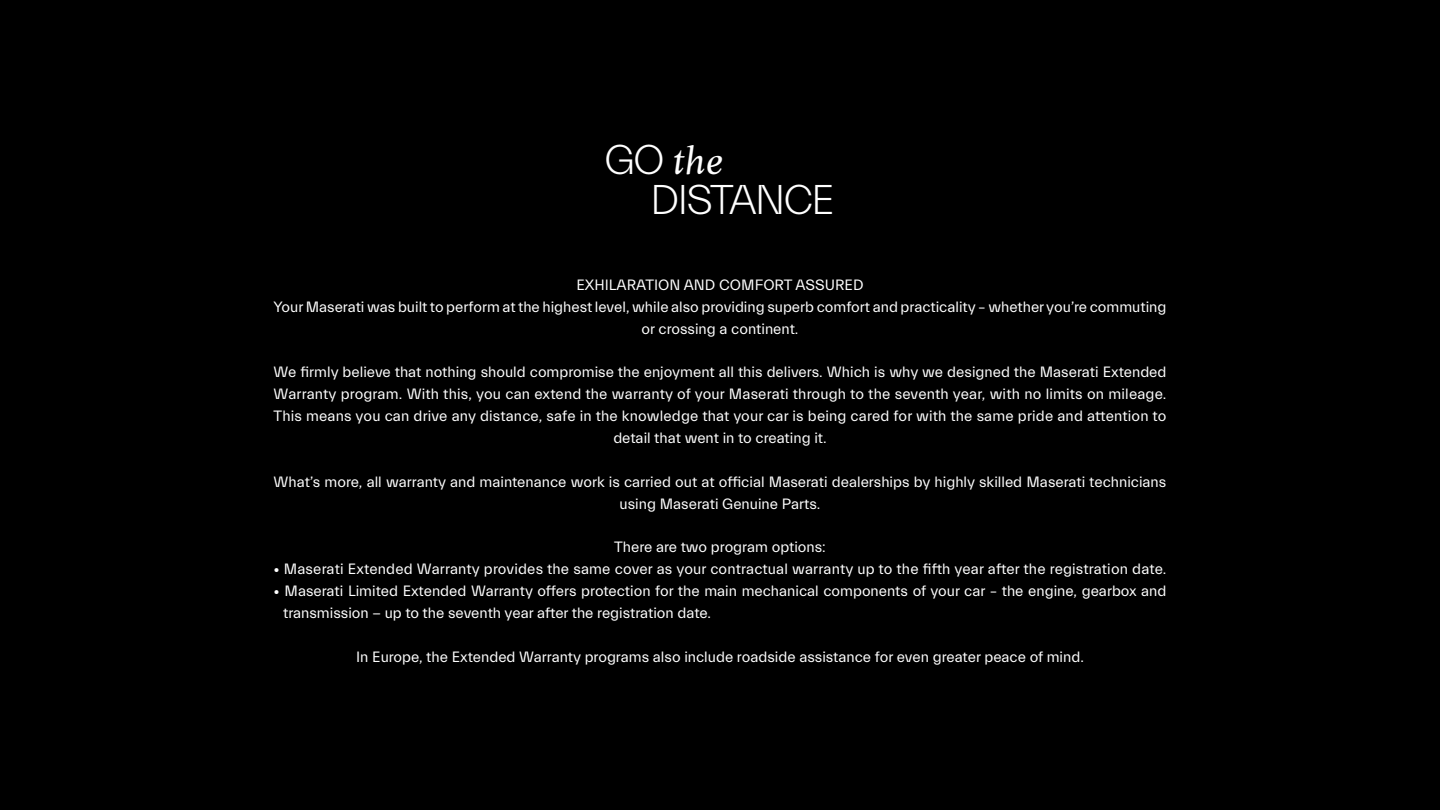
<style>
.page{position:relative;width:1440px;height:810px;background:#000}
.page>*{position:absolute;margin:0;border:0;box-sizing:border-box;transform-origin:0 0}
.t1{font:300 42.08px "Everett";letter-spacing:-.05em;color:#fff}
.t2{font:italic 40.42px "Anko";color:#fff}
.t3{font:15.15px/21.9px "Everett";color:#fff;text-align:center}
.s1{font-family:"Everett";font-weight:300;font-style:normal;font-size:42.08px}
</style>
<div class="page">
<h2 class="t2" style="left:604px;top:138px;width:119px"><span class="s1">GO</span> the</h2>
<h1 class="t1" style="left:650px;top:177px;width:186px">DISTANCE</h1>
<p class="t3" style="left:274px;top:274px;width:894px">EXHILARATION AND COMFORT ASSURED<br>Your Maserati was built to perform at the highest level, while also providing superb comfort and practicality – whether you’re commuting or crossing a continent.</p>
<p class="t3" style="left:274px;top:362px;width:894px">We firmly believe that nothing should compromise the enjoyment all this delivers. Which is why we designed the Maserati Extended Warranty program. With this, you can extend the warranty of your Maserati through to the seventh year, with no limits on mileage.<br>This means you can drive any distance, safe in the knowledge that your car is being cared for with the same pride and attention to detail that went in to creating it.</p>
<p class="t3" style="left:274px;top:471px;width:894px">What’s more, all warranty and maintenance work is carried out at official Maserati dealerships by highly skilled Maserati technicians using Maserati Genuine Parts.</p>
<p class="t3" style="left:614px;top:537px;width:213px">There are two program options:</p>
<p class="t3" style="left:274px;top:559px;width:894px">• Maserati Extended Warranty provides the same cover as your contractual warranty up to the fifth year after the registration date.</p>
<p class="t3" style="left:283px;top:580px;width:885px;text-align:left;text-indent:-10px">• Maserati Limited Extended Warranty offers protection for the main mechanical components of your car – the engine, gearbox and transmission − up to the seventh year after the registration date.</p>
<p class="t3" style="left:356px;top:646px;width:729px">In Europe, the Extended Warranty programs also include roadside assistance for even greater peace of mind.</p>
</div>
